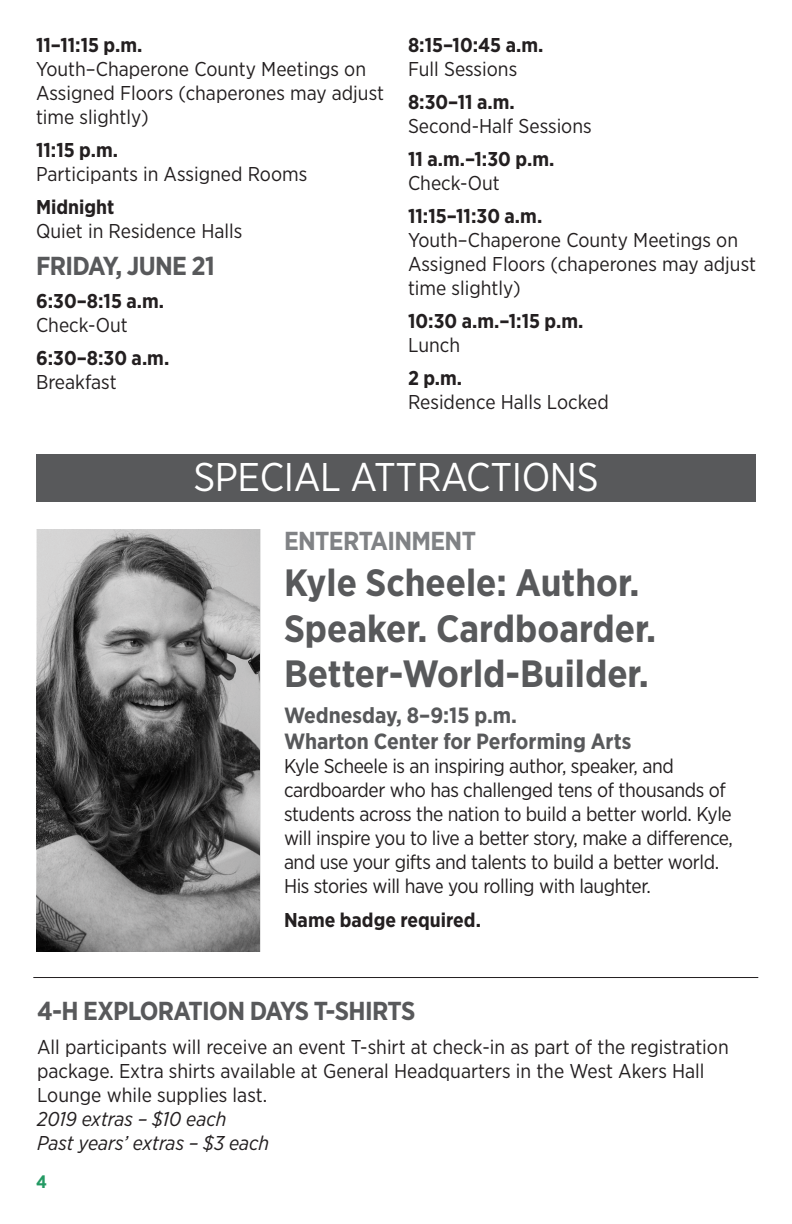
<style>
.page{position:relative;width:792px;height:1224px;background:#fff}
.page>*{position:absolute;margin:0;border:0;box-sizing:border-box;transform-origin:0 0}
.Headline{font:40px "Gotham Narrow";letter-spacing:-.01em;color:#fff}
.Subhead_1_Intro{font:700 38px/45.6px "Gotham Narrow";color:#58595b}
.Subhead_1_Intro-2{font:700 26px "Gotham Narrow";letter-spacing:-.025em;color:#58595b}
.Subhead_1_Intro-3{font:700 26px "Gotham Narrow";letter-spacing:-.025em;color:#808285}
.Subhead_1_Intro-4{font:700 22px "Gotham Narrow";color:#58595b}
.EXD_AG_sched{font:20px/24px "Gotham Narrow";color:#231f20}
.Body_text{font:20px/24px "Gotham Narrow";letter-spacing:-.02em;color:#231f20}
.EXD_AG_Body_no_sp_af{font:20px/24px "Gotham Narrow";color:#231f20}
.EXD_AG_sched_no_sp_a{font:700 20px "Gotham Narrow";color:#231f20}
.EXD_AG_Body_no_sp_af-2{font:italic 20px "Gotham Narrow";color:#231f20}
.EXD_AG_Body_text{font:700 20px "Gotham Narrow";color:#231f20}
.t1{font:700 18px "Gotham Narrow";color:#239963}
</style>
<div class="page">
<div style="left:36px;top:454px;width:720px;height:48px;background:#58595b"></div>
<svg style="left:37px;top:530px;width:224px;height:422px"></svg>
<hr style="left:33px;top:977px;width:725px;height:1px;background:#231f20">
<p class="EXD_AG_sched_no_sp_a" style="left:36px;top:32px;width:108px">11–11:15 p.m.</p>
<p class="EXD_AG_sched" style="left:36px;top:57px;width:350px">Youth–Chaperone County Meetings on<br>Assigned Floors (chaperones may adjust time slightly)</p>
<p class="EXD_AG_sched_no_sp_a" style="left:36px;top:137px;width:84px">11:15 p.m.</p>
<p class="EXD_AG_sched" style="left:36px;top:162px;width:273px">Participants in Assigned Rooms</p>
<p class="EXD_AG_sched_no_sp_a" style="left:36px;top:194px;width:80px">Midnight</p>
<p class="EXD_AG_sched" style="left:36px;top:219px;width:208px">Quiet in Residence Halls</p>
<p class="Subhead_1_Intro-2" style="left:36px;top:249px;width:180px">FRIDAY, JUNE 21</p>
<p class="EXD_AG_sched_no_sp_a" style="left:36px;top:288px;width:130px">6:30–8:15 a.m.</p>
<p class="EXD_AG_sched" style="left:36px;top:313px;width:93px">Check-Out</p>
<p class="EXD_AG_sched_no_sp_a" style="left:36px;top:345px;width:135px">6:30–8:30 a.m.</p>
<p class="EXD_AG_sched" style="left:36px;top:370px;width:82px">Breakfast</p>
<p class="EXD_AG_sched_no_sp_a" style="left:408px;top:32px;width:137px">8:15–10:45 a.m.</p>
<p class="EXD_AG_sched" style="left:408px;top:57px;width:111px">Full Sessions</p>
<p class="EXD_AG_sched_no_sp_a" style="left:408px;top:89px;width:108px">8:30–11 a.m.</p>
<p class="EXD_AG_sched" style="left:408px;top:114px;width:185px">Second-Half Sessions</p>
<p class="EXD_AG_sched_no_sp_a" style="left:408px;top:146px;width:148px">11 a.m.–1:30 p.m.</p>
<p class="EXD_AG_sched" style="left:408px;top:171px;width:93px">Check-Out</p>
<p class="EXD_AG_sched_no_sp_a" style="left:408px;top:203px;width:136px">11:15–11:30 a.m.</p>
<p class="EXD_AG_sched" style="left:408px;top:228px;width:350px">Youth–Chaperone County Meetings on<br>Assigned Floors (chaperones may adjust time slightly)</p>
<p class="EXD_AG_sched_no_sp_a" style="left:408px;top:308px;width:177px">10:30 a.m.–1:15 p.m.</p>
<p class="EXD_AG_sched" style="left:408px;top:333px;width:54px">Lunch</p>
<p class="EXD_AG_sched_no_sp_a" style="left:408px;top:365px;width:56px">2 p.m.</p>
<p class="EXD_AG_sched" style="left:408px;top:390px;width:202px">Residence Halls Locked</p>
<p class="Headline" style="left:193px;top:452px;width:407px">SPECIAL ATTRACTIONS</p>
<p class="Subhead_1_Intro-3" style="left:284px;top:525px;width:194px">ENTERTAINMENT</p>
<p class="Subhead_1_Intro" style="left:284px;top:560px;width:374px">Kyle Scheele: Author.<br>Speaker. Cardboarder.<br>Better-World-Builder.</p>
<p class="Subhead_1_Intro-4" style="left:284px;top:701px;width:235px">Wednesday, 8–9:15 p.m.</p>
<p class="Subhead_1_Intro-4" style="left:284px;top:727px;width:349px">Wharton Center for Performing Arts</p>
<p class="Body_text" style="left:284px;top:754px;width:450px">Kyle Scheele is an inspiring author, speaker, and cardboarder who has challenged tens of thousands of students across the nation to build a better world. Kyle will inspire you to live a better story, make a difference, and use your gifts and talents to build a better world.<br>His stories will have you rolling with laughter.</p>
<p class="EXD_AG_Body_text" style="left:284px;top:907px;width:198px">Name badge required.</p>
<p class="Subhead_1_Intro-2" style="left:37px;top:994px;width:380px">4-H EXPLORATION DAYS T-SHIRTS</p>
<p class="EXD_AG_Body_no_sp_af" style="left:37px;top:1035px;width:693px">All participants will receive an event T-shirt at check-in as part of the registration package. Extra shirts available at General Headquarters in the West Akers Hall<br>Lounge while supplies last.</p>
<p class="EXD_AG_Body_no_sp_af-2" style="left:37px;top:1107px;width:191px">2019 extras – $10 each</p>
<p class="EXD_AG_Body_no_sp_af-2" style="left:37px;top:1131px;width:234px">Past years’ extras – $3 each</p>
<p class="t1" style="left:36px;top:1170px;width:12px">4</p>
</div>
